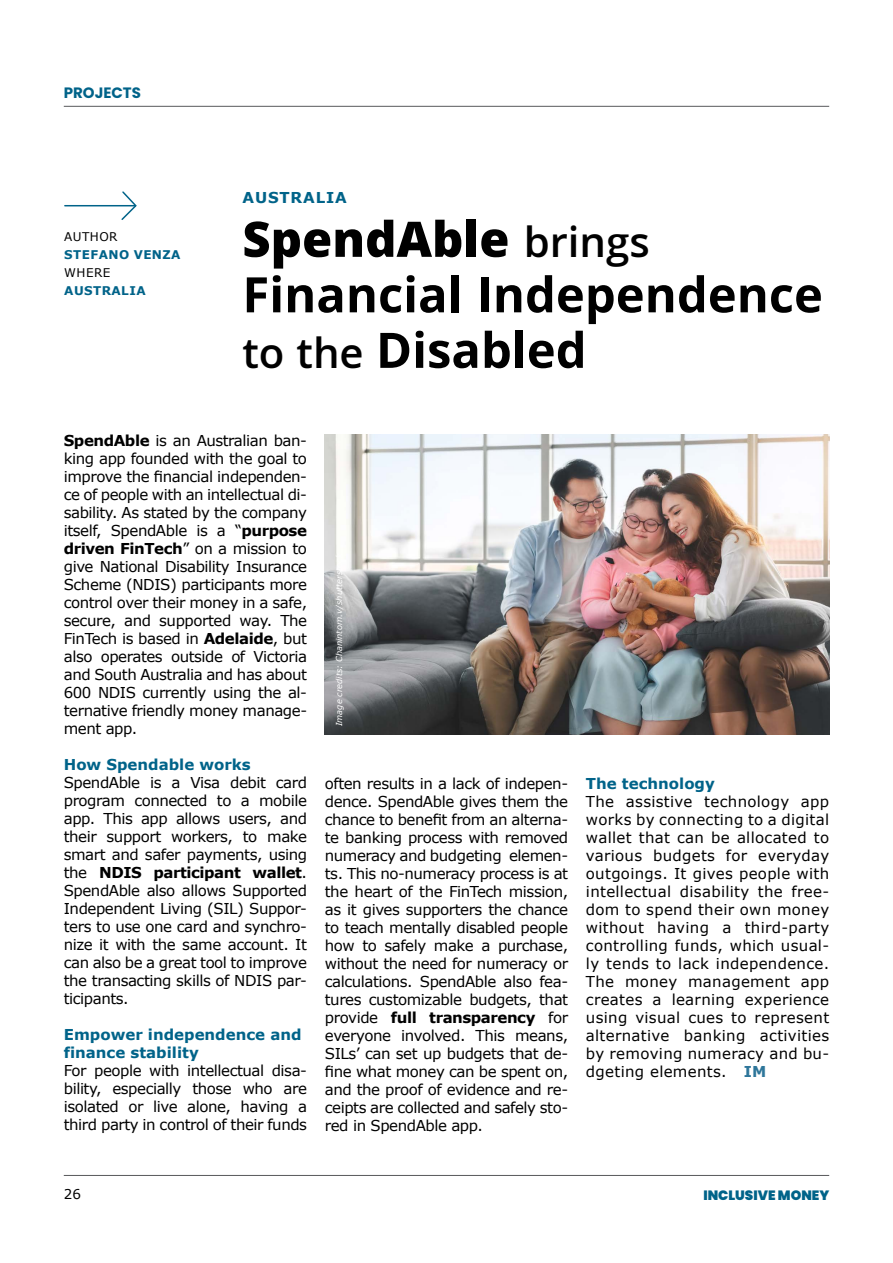
<style>
.page{position:relative;width:893px;height:1263px;background:#fff}
.page>*{position:absolute;margin:0;border:0;box-sizing:border-box;transform-origin:0 0}
.t1{font:700 52.5px/55.5px "Khula";color:#000}
.t2{font:15px/18px "Verdana";letter-spacing:-.03em;color:#000;text-align:justify}
.t3{font:700 15px/18px "Verdana";color:#006389}
.t4{font:700 15px "Poppins";color:#006389}
.t5{font:900 13.5px "Poppins";color:#006389}
.t6{font:13.5px "Verdana";color:#000}
.t7{font:700 12px "Verdana";letter-spacing:.035em;color:#006389}
.t8{font:12px "Verdana";letter-spacing:.035em;color:#000}
.t9{font:italic 8.25px "Verdana";color:#fff}
.s1{font-weight:800}
.s2{font-weight:600;font-size:45px}
.s3{font-weight:700}
.s4{font-weight:700;color:#2e769a}
</style>
<div class="page">
<hr style="left:64px;top:106px;width:765px;height:1px;background:#58595b">
<hr style="left:64px;top:1175px;width:765px;height:1px;background:#58595b">
<img style="left:325px;top:434px;width:504px;height:301px">
<hr style="left:65px;top:205px;width:70px;height:1px;background:#006389">
<svg style="left:120px;top:191px;width:17px;height:29px"></svg>
<p class="t4" style="left:64px;top:84px;width:50px">PROJECTS</p>
<p class="t8" style="left:64px;top:228px;width:55px">AUTHOR</p>
<p class="t7" style="left:64px;top:246px;width:46px">Ste fano</p>
<p class="t7" style="left:134px;top:246px;width:47px">Ven za</p>
<p class="t8" style="left:64px;top:264px;width:48px">WHERE</p>
<p class="t7" style="left:64px;top:282px;width:20px">Aust</p>
<p class="t7" style="left:102px;top:282px;width:37px">ralia</p>
<p class="t3" style="left:243px;top:188px;width:13px">aust</p>
<p class="t3" style="left:291px;top:188px;width:47px">ralia</p>
<h1 class="t1" style="left:242px;top:211px;width:582px"><span class="s1">SpendAble</span> <span class="s2">brings<br></span>Financial Independence <span class="s2">to the</span> Disabled</h1>
<p class="t2" style="left:64px;top:431px;width:245px"><span class="s3">SpendAble</span> is an Australian ban&shy;king app founded with the goal to improve the financial independen&shy;ce of people with an intellectual di&shy;sability. As stated by the company itself, SpendAble is a “<span class="s3">purpose driven FinTech</span>” on a mission to give National Disability Insurance Scheme (NDIS) participants more control over their money in a safe, secure, and supported way. The FinTech is based in <span class="s3">Adelaide</span>, but also operates outside of Victoria and South Australia and has about 600 NDIS currently using the al&shy;ternative friendly money manage&shy;ment app.</p>
<p class="t3" style="left:64px;top:755px;width:189px">How Spendable works</p>
<p class="t2" style="left:64px;top:773px;width:245px">SpendAble is a Visa debit card program connected to a mobile app. This app allows users, and their support workers, to make smart and safer payments, using the <span class="s3">NDIS participant wallet</span>.<br>SpendAble also allows Supported Independent Living (SIL) Suppor&shy;ters to use one card and synchro&shy;nize it with the same account. It can also be a great tool to improve the transacting skills of NDIS par&shy;ticipants.</p>
<p class="t3" style="left:64px;top:1025px;width:239px">Empower independence and finance stability</p>
<p class="t2" style="left:64px;top:1061px;width:245px">For people with intellectual disa&shy;bility, especially those who are isolated or live alone, having a third party in control of their funds</p>
<p class="t9" style="left:334px;top:726px;width:174px;rotate:-90deg">Image credits: Chanintorn.v/shutterstock</p>
<p class="t2" style="left:325px;top:774px;width:245px">often results in a lack of indepen&shy;dence. SpendAble gives them the chance to benefit from an alterna&shy;te banking process with removed numeracy and budgeting elemen&shy;ts. This no-numeracy process is at the heart of the FinTech mission, as it gives supporters the chance to teach mentally disabled people how to safely make a purchase, without the need for numeracy or calculations. SpendAble also fea&shy;tures customizable budgets, that provide <span class="s3">full transparency</span> for everyone involved. This means, SILs’ can set up budgets that de&shy;fine what money can be spent on, and the proof of evidence and re&shy;ceipts are collected and safely sto&shy;red in SpendAble app.</p>
<p class="t3" style="left:586px;top:774px;width:130px">The technology</p>
<p class="t2" style="left:586px;top:792px;width:245px">The assistive technology app works by connecting to a digital wallet that can be allocated to various budgets for everyday outgoings. It gives people with intellectual disability the free&shy;dom to spend their own money without having a third-party controlling funds, which usual&shy;ly tends to lack independence.<br>The money management app creates a learning experience using visual cues to represent alternative banking activities by removing numeracy and bu&shy;dgeting elements. <span class="s4">IM</span></p>
<p class="t6" style="left:64px;top:1185px;width:19px">26</p>
<p class="t5" style="left:703px;top:1187px;width:127px">INCLUSIVE MONEY</p>
</div>
